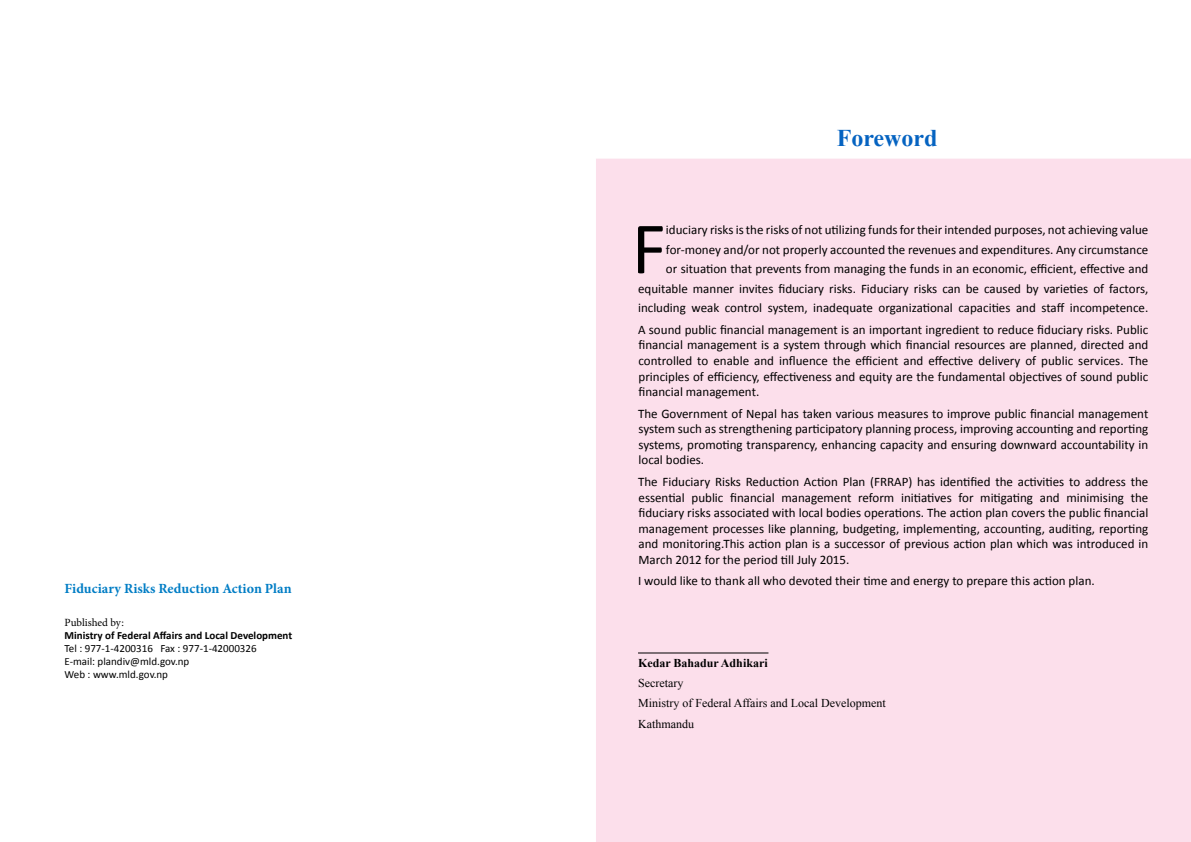
<style>
.page{position:relative;width:1191px;height:842px;background:#fff}
.page>*{position:absolute;margin:0;border:0;box-sizing:border-box;transform-origin:0 0}
.t1{font:74.4px "Calibri";color:#000}
.t2{font:700 24px "Times New Roman";color:#0563c1}
.t3{font:700 14px "Minion Pro";color:#007dc5}
.t4{font:13px/15.6px "Calibri";color:#000;text-align:justify}
.t5{font:12px/20.3px "Times New Roman";color:#000}
.t6{font:700 12px "Times New Roman";color:#000}
.t7{font:11px/13.2px "Calibri";color:#000}
.t8{font:700 11px "Calibri";color:#000}
.t9{font:11px "Minion Pro";letter-spacing:-.005em;color:#000}
</style>
<div class="page">
<div style="left:596px;top:159px;width:595px;height:683px;background:#fcdfeb"></div>
<hr style="left:638px;top:652px;width:130px;height:1px;background:#000">
<p class="t3" style="left:64px;top:578px;width:229px">Fiduciary Risks Reduction Action Plan</p>
<p class="t9" style="left:64px;top:615px;width:61px">Published by:</p>
<p class="t8" style="left:64px;top:628px;width:229px">Ministry of Federal Affairs and Local Development</p>
<p class="t7" style="left:64px;top:642px;width:194px">Tel : 977-1-4200316 Fax : 977-1-42000326<br>E-mail: plandiv@mld.gov.np<br>Web : www.mld.gov.np</p>
<h2 class="t2" style="left:836px;top:121px;width:102px">Foreword</h2>
<p class="t4" style="left:638px;top:220px;width:512px;line-height:19.5px;text-align:right">iduciary risks is the risks of not utilizing funds for their intended purposes, not achieving value for-money and/or not properly accounted the revenues and expenditures. Any circumstance<br>or situation that prevents from managing the funds in an economic, efficient, effective and equitable manner invites fiduciary risks. Fiduciary risks can be caused by varieties of factors, including weak control system, inadequate organizational capacities and staff incompetence.</p>
<p class="t4" style="left:638px;top:322px;width:512px">A sound public financial management is an important ingredient to reduce fiduciary risks. Public financial management is a system through which financial resources are planned, directed and controlled to enable and influence the efficient and effective delivery of public services. The principles of efficiency, effectiveness and equity are the fundamental objectives of sound public financial management.</p>
<p class="t4" style="left:638px;top:405px;width:512px">The Government of Nepal has taken various measures to improve public financial management system such as strengthening participatory planning process, improving accounting and reporting systems, promoting transparency, enhancing capacity and ensuring downward accountability in local bodies.</p>
<p class="t4" style="left:638px;top:474px;width:512px">The Fiduciary Risks Reduction Action Plan (FRRAP) has identified the activities to address the essential public financial management reform initiatives for mitigating and minimising the fiduciary risks associated with local bodies operations. The action plan covers the public financial management processes like planning, budgeting, implementing, accounting, auditing, reporting and monitoring.This action plan is a successor of previous action plan which was introduced in March 2012 for the period till July 2015.</p>
<p class="t4" style="left:638px;top:573px;width:458px">I would like to thank all who devoted their time and energy to prepare this action plan.</p>
<h1 class="t1" style="left:632px;top:201px;width:36px">F</h1>
<p class="t6" style="left:638px;top:654px;width:131px">Kedar Bahadur Adhikari</p>
<p class="t5" style="left:638px;top:673px;width:249px">Secretary<br>Ministry of Federal Affairs and Local Development<br>Kathmandu</p>
</div>
